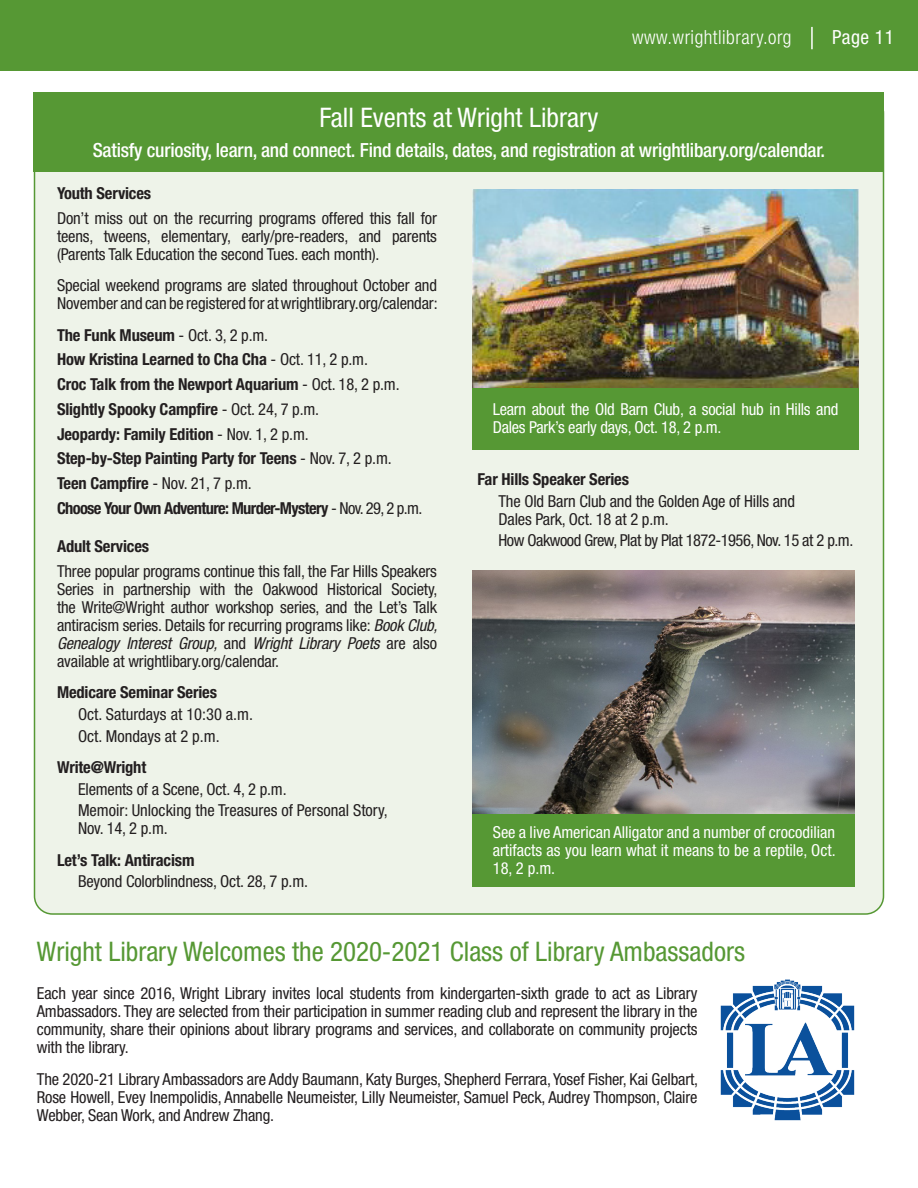
<style>
.page{position:relative;width:918px;height:1188px;background:#fff}
.page>*{position:absolute;margin:0;border:0;box-sizing:border-box;transform-origin:0 0}
.Library_Head{font:condensed 27px "Helvetica Neue LT Std";color:#569834}
.Library_Head-2{font:condensed 27px "Helvetica Neue LT Std";color:#fff}
.Library_Head-3{font:500 condensed 19.5px "Helvetica Neue LT Std";letter-spacing:-.01em;color:#fff}
.t1{font:300 condensed 19.5px "Helvetica Neue LT Std";letter-spacing:.025em;color:#fff}
.t2{font:condensed 19.5px "Helvetica Neue LT Std";letter-spacing:.025em;color:#fff}
.t3{font:condensed 16.5px/18px "Helvetica Neue LT Std";letter-spacing:-.01em;color:#231f20;text-align:justify}
.t4{font:700 condensed 16.5px "Helvetica Neue LT Std";letter-spacing:-.01em;color:#231f20}
.t5{font:condensed 16.5px/18px "Helvetica Neue LT Std";letter-spacing:-.015em;color:#fff}
.t6{font:700 condensed 16.5px "Helvetica Neue LT Std";letter-spacing:-.04em;color:#231f20}
.t7{font:condensed 16.5px "Helvetica Neue LT Std";letter-spacing:-.03em;color:#231f20}
.s1{font-weight:400}
.s2{font-weight:700}
.s3{font-style:italic}
</style>
<div class="page">
<div style="left:34px;top:95px;width:850px;height:819px;background:#eef3e9;border-radius:18px"></div>
<div style="left:34px;top:92px;width:850px;height:80px;background:#569834"></div>
<div style="left:472px;top:387px;width:387px;height:63px;background:#569834"></div>
<div style="left:472px;top:813px;width:383px;height:74px;background:#569834"></div>
<img style="left:472px;top:189px;width:386px;height:199px">
<img style="left:473px;top:570px;width:382px;height:243px">
<img style="left:720px;top:979px;width:135px;height:142px">
<div style="left:0;top:0;width:918px;height:71px;background:#569834"></div>
<hr style="left:811px;top:27px;width:2px;height:22px;background:#fff">
<p class="t1" style="left:632px;top:26px;width:161px">www.wrightlibrary.org</p>
<p class="t2" style="left:832px;top:26px;width:63px">Page 11</p>
<p class="Library_Head-2" style="left:320px;top:102px;width:280px">Fall Events at Wright Library</p>
<p class="Library_Head-3" style="left:93px;top:138px;width:734px">Satisfy curiosity, learn, and connect. Find details, dates, and registration at wrightlibary.org/calendar.</p>
<p class="t4" style="left:57px;top:183px;width:96px">Youth Services</p>
<p class="t3" style="left:57px;top:209px;width:381px">Don’t miss out on the recurring programs offered this fall for teens, tweens, elementary, early/pre-readers, and parents (Parents Talk Education the second Tues. each month).</p>
<p class="t3" style="left:57px;top:276px;width:382px">Special weekend programs are slated throughout October and<br>November and can be registered for at wrightlibrary.org/calendar:</p>
<p class="t4" style="left:57px;top:325px;width:213px">The Funk Museum <span class="s1">- Oct. 3, 2 p.m.</span></p>
<p class="t4" style="left:57px;top:350px;width:313px">How Kristina Learned to Cha Cha <span class="s1">- Oct. 11, 2 p.m.</span></p>
<p class="t4" style="left:57px;top:374px;width:344px">Croc Talk from the Newport Aquarium <span class="s1">- Oct. 18, 2 p.m.</span></p>
<p class="t4" style="left:57px;top:399px;width:264px">Slightly Spooky Campfire <span class="s1">- Oct. 24, 7 p.m.</span></p>
<p class="t4" style="left:57px;top:424px;width:253px">Jeopardy: Family Edition <span class="s1">- Nov. 1, 2 p.m.</span></p>
<p class="t4" style="left:57px;top:449px;width:336px">Step-by-Step Painting Party for Teens <span class="s1">- Nov. 7, 2 p.m.</span></p>
<p class="t3" style="left:57px;top:474px;width:196px"><span class="s2">Teen Campfire</span> - Nov. 21, 7 p.m.</p>
<p class="t6" style="left:57px;top:498px;width:367px">Choose Your Own Adventure: Murder-Mystery <span class="s1">- Nov. 29, 2 p.m.</span></p>
<p class="t4" style="left:57px;top:536px;width:94px">Adult Services</p>
<p class="t3" style="left:57px;top:562px;width:382px">Three popular programs continue this fall, the Far Hills Speakers Series in partnership with the Oakwood Historical Society, the Write@Wright author workshop series, and the Let’s Talk antiracism series. Details for recurring programs like: <span class="s3">Book Club, Genealogy Interest Group,</span> and <span class="s3">Wright Library Poets</span> are also available at wrightlibary.org/calendar.</p>
<p class="t4" style="left:57px;top:683px;width:162px">Medicare Seminar Series</p>
<p class="t3" style="left:78px;top:705px;width:177px">Oct. Saturdays at 10:30 a.m.</p>
<p class="t3" style="left:78px;top:727px;width:143px">Oct. Mondays at 2 p.m.</p>
<p class="t4" style="left:57px;top:757px;width:91px">Write@Wright</p>
<p class="t3" style="left:78px;top:780px;width:210px">Elements of a Scene, Oct. 4, 2 p.m.</p>
<p class="t3" style="left:78px;top:801px;width:311px">Memoir: Unlocking the Treasures of Personal Story,<br>Nov. 14, 2 p.m.</p>
<p class="t4" style="left:57px;top:850px;width:139px">Let’s Talk: Antiracism</p>
<p class="t3" style="left:78px;top:872px;width:232px">Beyond Colorblindness, Oct. 28, 7 p.m.</p>
<p class="t5" style="left:493px;top:400px;width:347px">Learn about the Old Barn Club, a social hub in Hills and<br>Dales Park’s early days, Oct. 18, 2 p.m.</p>
<p class="t4" style="left:478px;top:469px;width:153px">Far Hills Speaker Series</p>
<p class="t3" style="left:499px;top:492px;width:298px">The Old Barn Club and the Golden Age of Hills and<br>Dales Park, Oct. 18 at 2 p.m.</p>
<p class="t7" style="left:499px;top:531px;width:356px">How Oakwood Grew, Plat by Plat 1872-1956, Nov. 15 at 2 p.m.</p>
<p class="t5" style="left:493px;top:823px;width:345px;text-align:justify">See a live American Alligator and a number of crocodilian artifacts as you learn what it means to be a reptile, Oct.<br>18, 2 p.m.</p>
<p class="Library_Head" style="left:37px;top:936px;width:710px">Wright Library Welcomes the 2020-2021 Class of Library Ambassadors</p>
<p class="t3" style="left:37px;top:985px;width:662px">Each year since 2016, Wright Library invites local students from kindergarten-sixth grade to act as Library Ambassadors. They are selected from their participation in summer reading club and represent the library in the community, share their opinions about library programs and services, and collaborate on community projects with the library.</p>
<p class="t3" style="left:37px;top:1070px;width:663px">The 2020-21 Library Ambassadors are Addy Baumann, Katy Burges, Shepherd Ferrara, Yosef Fisher, Kai Gelbart, Rose Howell, Evey Inempolidis, Annabelle Neumeister, Lilly Neumeister, Samuel Peck, Audrey Thompson, Claire Webber, Sean Work, and Andrew Zhang.</p>
</div>
